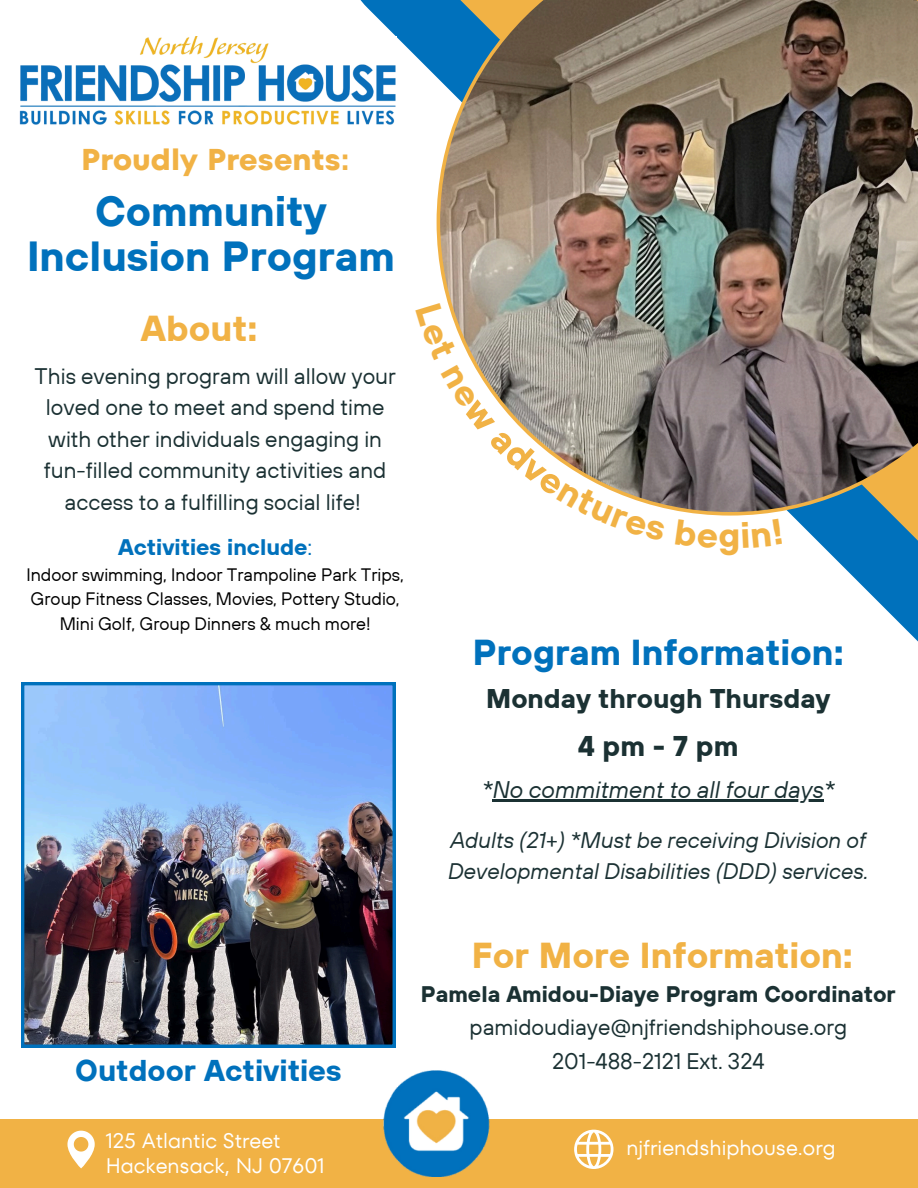
<style>
.page{position:relative;width:918px;height:1188px;background:#fff}
.page>*{position:absolute;margin:0;border:0;box-sizing:border-box;transform-origin:0 0}
.t1{font:700 42px/45px "TT Hoves";color:#0071bc;text-align:center}
.t2{font:700 36px "TT Hoves";color:#f1b245}
.t3{font:700 36px "TT Hoves";color:#0071bc}
.t4{font:700 30px "TT Hoves";color:#0071bc}
.t5{font:700 30px "TT Fors";color:#f1b245}
.t6{font:700 28.5px "TT Hoves";letter-spacing:.135em;color:#1b3133}
.t7{font:700 27px "TT Hoves";color:#1b3133}
.t8{font:italic 24px "TT Hoves";color:#1b3133}
.t9{font:22.5px/31.5px "TT Hoves";color:#1b3133;text-align:center}
.t10{font:italic 22.5px/30.8px "TT Hoves";color:#1b3133}
.t11{font:700 22.5px "TT Hoves";color:#0071bc}
.t12{font:21px/24.8px "TT Fors";color:#fff}
.t13{font:18px/24.8px "TT Hoves";color:#000;text-align:center}
.s1{font-weight:400}
.s2{font-weight:700}
</style>
<div class="page">
<svg style="left:792px;top:516px;width:126px;height:126px"></svg>
<svg style="left:360px;top:0;width:77px;height:222px"></svg>
<img style="left:440px;top:0;width:478px;height:512px">
<div style="left:0;top:1120px;width:918px;height:68px;background:#f1b245"></div>
<img style="left:20px;top:36px;width:377px;height:89px">
<img style="left:383px;top:1070px;width:108px;height:107px">
<img style="left:22px;top:683px;width:373px;height:364px">
<svg style="left:574px;top:1130px;width:40px;height:39px"></svg>
<svg style="left:67px;top:1131px;width:28px;height:37px"></svg>
<hr style="left:493px;top:799px;width:331px;height:3px;background:#1b3133">
<svg style="left:440px;top:303px;width:226px;height:209px"></svg>
<h4 class="t5" style="left:81px;top:139px;width:270px">Proudly Presents:</h4>
<h2 class="t1" style="left:27px;top:188px;width:369px">Community<br>Inclusion Program</h2>
<p class="t2" style="left:141px;top:305px;width:118px">About:</p>
<h2 class="t9" style="left:35px;top:360px;width:363px">This evening program will allow your loved one to meet and spend time with other individuals engaging in fun-filled community activities and access to a fulfilling social life!</h2>
<p class="t11" style="left:118px;top:532px;width:196px">Activities include<span class="s1">:</span></p>
<p class="t13" style="left:26px;top:562px;width:379px">Indoor swimming, Indoor Trampoline Park Trips,<br>Group Fitness Classes, Movies, Pottery Studio,<br>Mini Golf, Group Dinners &amp; much more!</p>
<h2 class="t2" style="left:719px;top:512px;width:23px">g</h2>
<p class="t3" style="left:473px;top:629px;width:372px">Program Information:</p>
<h2 class="t7" style="left:486px;top:681px;width:346px">Monday through Thursday</h2>
<h2 class="t6" style="left:578px;top:727px;width:162px">4pm-7pm</h2>
<h2 class="t8" style="left:482px;top:774px;width:355px">*No commitment to all four days*</h2>
<h4 class="t10" style="left:448px;top:824px;width:422px">Adults (21+) *Must be receiving Division of<br>Developmental Disabilities (DDD) services.</h4>
<h3 class="t4" style="left:75px;top:1051px;width:268px">Outdoor Activities</h3>
<p class="t2" style="left:472px;top:932px;width:383px">For More Information:</p>
<p class="t9" style="left:421px;top:976px;width:476px;line-height:33.8px"><span class="s2">Pamela Amidou-Diaye Program Coordinator </span>pamidoudiaye@njfriendshiphouse.org<br>201-488-2121 Ext. 324</p>
<p class="t12" style="left:106px;top:1128px;width:221px">125 Atlantic Street<br>Hackensack, NJ 07601</p>
<h1 class="t12" style="left:626px;top:1135px;width:211px">njfriendshiphouse.org</h1>
</div>
